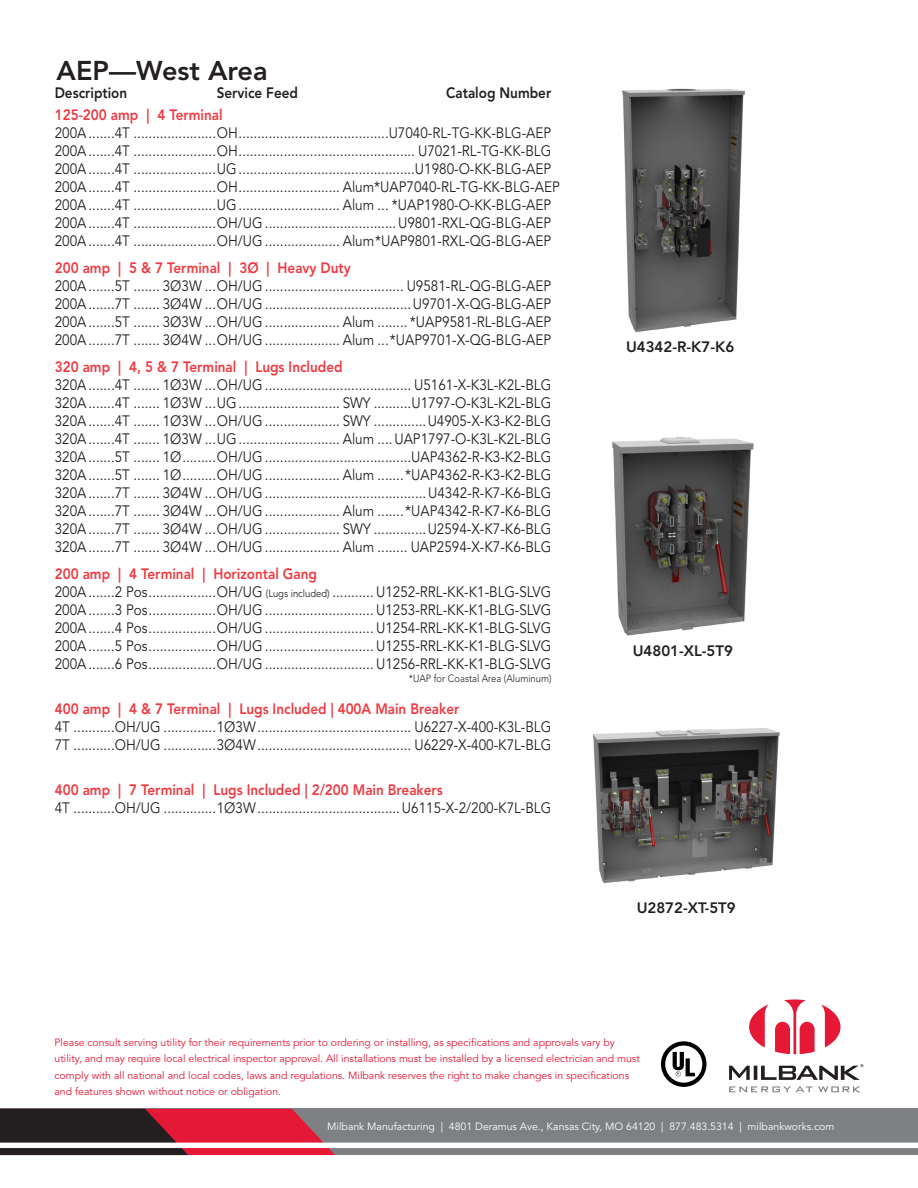
<style>
.page{position:relative;width:918px;height:1188px;background:#fff}
.page>*{position:absolute;margin:0;border:0;box-sizing:border-box;transform-origin:0 0}
.t1{font:800 27px "Avenir LT Std";color:#231f20}
.t2{font:15px/18px "Avenir LT Std";color:#231f20;scale:.9 1}
.t3{font:800 15px "Avenir LT Std";color:#ee3a41;scale:.9 1}
.t4{font:800 15px "Avenir LT Std";color:#231f20}
.t5{font:800 15px "Avenir LT Std";color:#231f20;scale:.9 1}
.t6{font:10.5px/16.5px "Avenir LT Std";color:#e51836}
.t7{font:10.5px "Avenir LT Std";color:#fff}
.t8{font:300 10.5px "Avenir LT Std";color:#231f20;scale:.9 1}
.s1{font-weight:800;color:#ee3a41}
.s2{font-size:10.5px}
</style>
<div class="page">
<div style="left:0;top:1109px;width:918px;height:46px;background:#7e8083"></div>
<svg style="left:0;top:1109px;width:335px;height:46px;background:#7e2230"></svg>
<div style="left:0;top:1142px;width:918px;height:6px;background:#fff"></div>
<svg style="left:749px;top:999px;width:92px;height:55px"></svg>
<svg style="left:729px;top:1086px;width:131px;height:6px"></svg>
<svg style="left:729px;top:1064px;width:134px;height:16px"></svg>
<svg style="left:661px;top:1041px;width:46px;height:46px"></svg>
<img style="left:622px;top:88px;width:123px;height:245px">
<img style="left:593px;top:728px;width:187px;height:156px">
<img style="left:612px;top:437px;width:142px;height:199px">
<h1 class="t1" style="left:57px;top:55px;width:212px">AEP—West Area</h1>
<p class="t5" style="left:55px;top:84px;width:82px">Description</p>
<p class="t5" style="left:217px;top:84px;width:92px">Service Feed</p>
<p class="t5" style="left:446px;top:84px;width:118px">Catalog Number</p>
<p class="t3" style="left:55px;top:106px;width:188px">125-200 amp | 4 Terminal</p>
<p class="t2" style="left:55px;top:124px;width:563px">200A.......4T ......................OH........................................U7040-RL-TG-KK-BLG-AEP 200A.......4T ......................OH............................................... U7021-RL-TG-KK-BLG 200A.......4T ......................UG ...............................................U1980-O-KK-BLG-AEP 200A.......4T ......................OH........................... Alum*UAP7040-RL-TG-KK-BLG-AEP 200A.......4T ......................UG ........................... Alum ... *UAP1980-O-KK-BLG-AEP 200A.......4T ......................OH/UG ...................................U9801-RXL-QG-BLG-AEP 200A.......4T ......................OH/UG .................... Alum*UAP9801-RXL-QG-BLG-AEP</p>
<p class="t3" style="left:55px;top:259px;width:331px">200 amp | 5 &amp; 7 Terminal | 3Ø | Heavy Duty</p>
<p class="t2" style="left:55px;top:277px;width:553px;text-align:justify">200A.......5T ....... 3Ø3W ...OH/UG ..................................... U9581-RL-QG-BLG-AEP 200A.......7T ....... 3Ø4W ...OH/UG .......................................U9701-X-QG-BLG-AEP 200A.......5T ....... 3Ø3W ...OH/UG .................... Alum ........ *UAP9581-RL-BLG-AEP 200A.......7T ....... 3Ø4W ...OH/UG .................... Alum ...*UAP9701-X-QG-BLG-AEP</p>
<p class="t3" style="left:55px;top:358px;width:321px">320 amp | 4, 5 &amp; 7 Terminal | Lugs Included</p>
<p class="t2" style="left:55px;top:376px;width:553px;text-align:justify">320A.......4T ....... 1Ø3W ...OH/UG ....................................... U5161-X-K3L-K2L-BLG 320A.......4T ....... 1Ø3W ...UG ........................... SWY ..........U1797-O-K3L-K2L-BLG 320A.......4T ....... 1Ø3W ...OH/UG .................... SWY ..............U4905-X-K3-K2-BLG 320A.......4T ....... 1Ø3W ...UG ........................... Alum ....UAP1797-O-K3L-K2L-BLG 320A.......5T ....... 1Ø.........OH/UG .......................................UAP4362-R-K3-K2-BLG 320A.......5T ....... 1Ø.........OH/UG .................... Alum .......*UAP4362-R-K3-K2-BLG 320A.......7T ....... 3Ø4W ...OH/UG ...........................................U4342-R-K7-K6-BLG 320A.......7T ....... 3Ø4W ...OH/UG .................... Alum .......*UAP4342-R-K7-K6-BLG 320A.......7T ....... 3Ø4W ...OH/UG .................... SWY ..............U2594-X-K7-K6-BLG 320A.......7T ....... 3Ø4W ...OH/UG .................... Alum ........ UAP2594-X-K7-K6-BLG</p>
<p class="t2" style="left:55px;top:565px;width:553px"><span class="s1">200 amp | 4 Terminal | Horizontal Gang<br></span>200A.......2 Pos..................OH/UG <span class="s2">(Lugs included)</span> ........... U1252-RRL-KK-K1-BLG-SLVG 200A.......3 Pos..................OH/UG ............................. U1253-RRL-KK-K1-BLG-SLVG 200A.......4 Pos..................OH/UG ............................. U1254-RRL-KK-K1-BLG-SLVG 200A.......5 Pos..................OH/UG ............................. U1255-RRL-KK-K1-BLG-SLVG 200A.......6 Pos..................OH/UG ............................. U1256-RRL-KK-K1-BLG-SLVG</p>
<p class="t3" style="left:55px;top:700px;width:451px">400 amp | 4 &amp; 7 Terminal | Lugs Included | 400A Main Breaker</p>
<p class="t2" style="left:55px;top:718px;width:553px">4T ...........OH/UG ..............1Ø3W......................................... U6227-X-400-K3L-BLG<br>7T ...........OH/UG ..............3Ø4W......................................... U6229-X-400-K7L-BLG</p>
<p class="t3" style="left:55px;top:781px;width:433px">400 amp | 7 Terminal | Lugs Included | 2/200 Main Breakers</p>
<p class="t2" style="left:55px;top:799px;width:553px">4T ...........OH/UG ..............1Ø3W......................................U6115-X-2/200-K7L-BLG</p>
<p class="t8" style="left:409px;top:673px;width:160px">*UAP for Coastal Area (Aluminum)</p>
<p class="t4" style="left:626px;top:338px;width:110px">U4342-R-K7-K6</p>
<p class="t4" style="left:633px;top:641px;width:102px">U4801-XL-5T9</p>
<p class="t4" style="left:637px;top:899px;width:101px">U2872-XT-5T9</p>
<p class="t6" style="left:55px;top:1034px;width:587px">Please consult serving utility for their requirements prior to ordering or installing, as specifications and approvals vary by utility, and may require local electrical inspector approval. All installations must be installed by a licensed electrician and must comply with all national and local codes, laws and regulations. Milbank reserves the right to make changes in specifications and features shown without notice or obligation.</p>
<p class="t7" style="left:327px;top:1121px;width:509px">Milbank Manufacturing | 4801 Deramus Ave., Kansas City, MO 64120 | 877.483.5314 | milbankworks.com</p>
</div>
